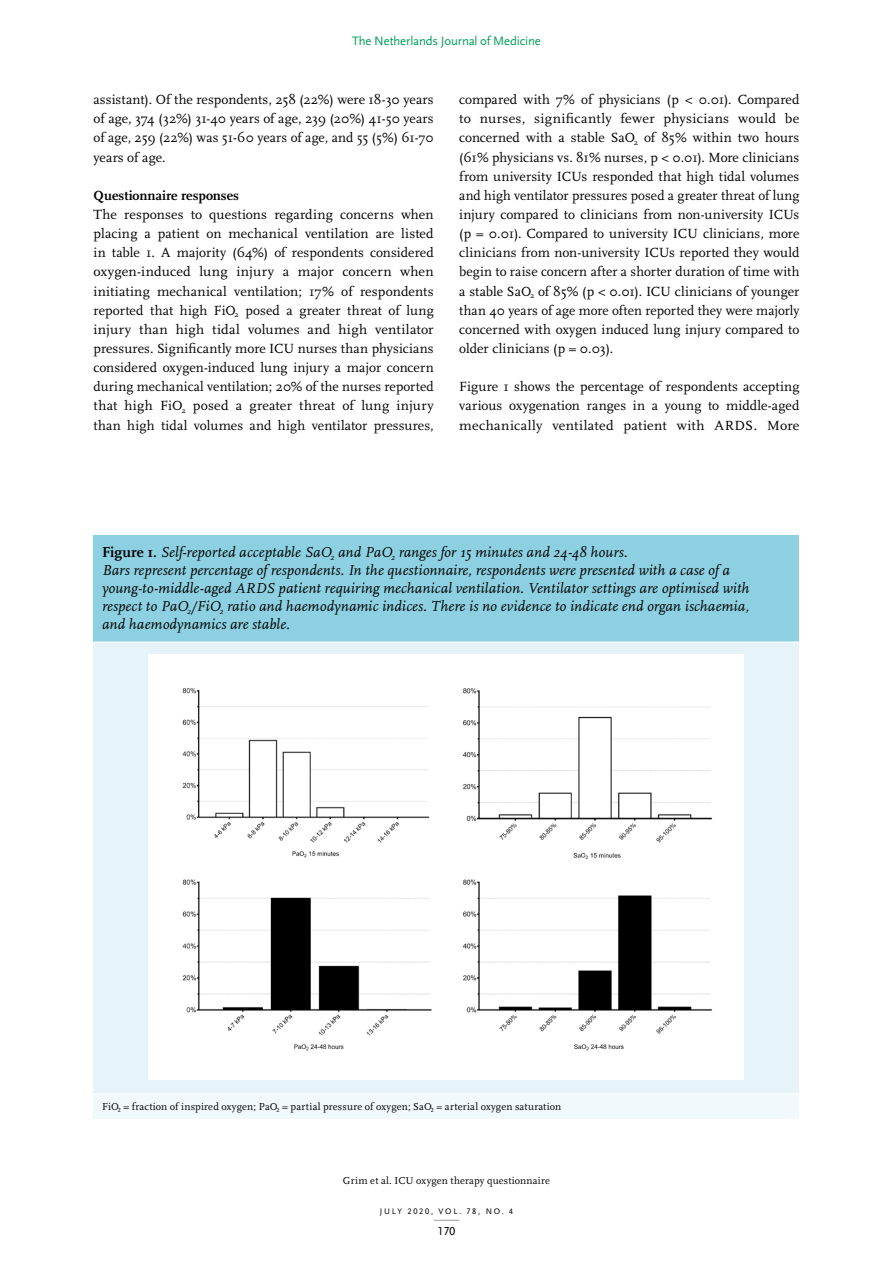
<style>
.page{position:relative;width:893px;height:1263px;background:#fff}
.page>*{position:absolute;margin:0;border:0;box-sizing:border-box;transform-origin:0 0}
.tabel-caption{font:italic 15px/18px "Scala Pro";letter-spacing:.01em;color:#000}
.brood_grep{font:13.8px/19.2px "Scala Pro";color:#000;text-align:justify}
.tussenkop_2{font:700 13.8px "Scala Pro";color:#000}
.t1{font:12.75px "Scala Sans Pro";letter-spacing:-.01em;color:#009e59}
.t2{font:12px "Scala Sans Pro";color:#000}
.tabel_figuur-noot{font:10.5px "Scala Pro";letter-spacing:.01em;color:#000}
.runningtitle{font:10.5px "Scala Pro";letter-spacing:.005em;color:#000}
.t3{font:8.4px "Scala Sans Pro";letter-spacing:.21em;color:#000}
.s1{font-weight:700;font-style:normal}
</style>
<div class="page">
<svg style="left:434px;top:1220px;width:25px;height:1px"></svg>
<div style="left:94px;top:536px;width:705px;height:106px;background:#8cd0e1"></div>
<div style="left:94px;top:642px;width:705px;height:452px;background:#e6f4f9"></div>
<div style="left:94px;top:1094px;width:705px;height:24px;background:#f2f9fc"></div>
<hr style="left:94px;top:642px;width:705px;height:1px;background:#fff">
<hr style="left:94px;top:1093px;width:705px;height:1px;background:#fff">
<div style="left:149px;top:655px;width:595px;height:425px;background:#fff"></div>
<img style="left:182px;top:688px;width:530px;height:363px">
<p class="t1" style="left:352px;top:34px;width:190px">The Netherlands Journal of Medicine</p>
<p class="brood_grep" style="left:94px;top:90px;width:342px">assistant). Of the respondents, 258 (22%) were 18-30 years of age, 374 (32%) 31-40 years of age, 239 (20%) 41-50 years of age, 259 (22%) was 51-60 years of age, and 55 (5%) 61-70 years of age.</p>
<p class="tussenkop_2" style="left:94px;top:187px;width:147px">Questionnaire responses</p>
<p class="brood_grep" style="left:94px;top:205px;width:342px">The responses to questions regarding concerns when placing a patient on mechanical ventilation are listed in table 1. A majority (64%) of respondents considered oxygen-induced lung injury a major concern when initiating mechanical ventilation; 17% of respondents reported that high FiO<sub>2</sub> posed a greater threat of lung injury than high tidal volumes and high ventilator pressures. Significantly more ICU nurses than physicians considered oxygen-induced lung injury a major concern during mechanical ventilation; 20% of the nurses reported that high FiO<sub>2</sub> posed a greater threat of lung injury than high tidal volumes and high ventilator pressures,</p>
<p class="brood_grep" style="left:459px;top:90px;width:342px">compared with 7% of physicians (p &lt; 0.01). Compared to nurses, significantly fewer physicians would be concerned with a stable SaO<sub>2</sub> of 85% within two hours (61% physicians vs. 81% nurses, p &lt; 0.01). More clinicians from university ICUs responded that high tidal volumes and high ventilator pressures posed a greater threat of lung injury compared to clinicians from non-university ICUs (p = 0.01). Compared to university ICU clinicians, more clinicians from non-university ICUs reported they would begin to raise concern after a shorter duration of time with a stable SaO<sub>2</sub> of 85% (p &lt; 0.01). ICU clinicians of younger than 40 years of age more often reported they were majorly concerned with oxygen induced lung injury compared to older clinicians (p = 0.03).</p>
<p class="brood_grep" style="left:459px;top:377px;width:342px">Figure 1 shows the percentage of respondents accepting various oxygenation ranges in a young to middle-aged mechanically ventilated patient with ARDS. More</p>
<p class="tabel-caption" style="left:102px;top:543px;width:649px"><span class="s1">Figure 1.</span> Self-reported acceptable SaO<sub>2</sub> and PaO<sub>2</sub> ranges for 15 minutes and 24-48 hours.<br>Bars represent percentage of respondents. In the questionnaire, respondents were presented with a case of a young-to-middle-aged ARDS patient requiring mechanical ventilation. Ventilator settings are optimised with respect to PaO<sub>2</sub>/FiO<sub>2</sub> ratio and haemodynamic indices. There is no evidence to indicate end organ ischaemia, and haemodynamics are stable.</p>
<p class="tabel_figuur-noot" style="left:102px;top:1100px;width:461px">FiO<sub>2</sub> = fraction of inspired oxygen; PaO<sub>2</sub> = partial pressure of oxygen; SaO<sub>2</sub> = arterial oxygen saturation</p>
<p class="runningtitle" style="left:343px;top:1174px;width:208px">Grim et al. ICU oxygen therapy questionnaire</p>
<p class="t3" style="left:380px;top:1206px;width:135px">JULY 2020, VOL. 78, NO. 4</p>
<p class="t2" style="left:437px;top:1224px;width:19px">170</p>
</div>
